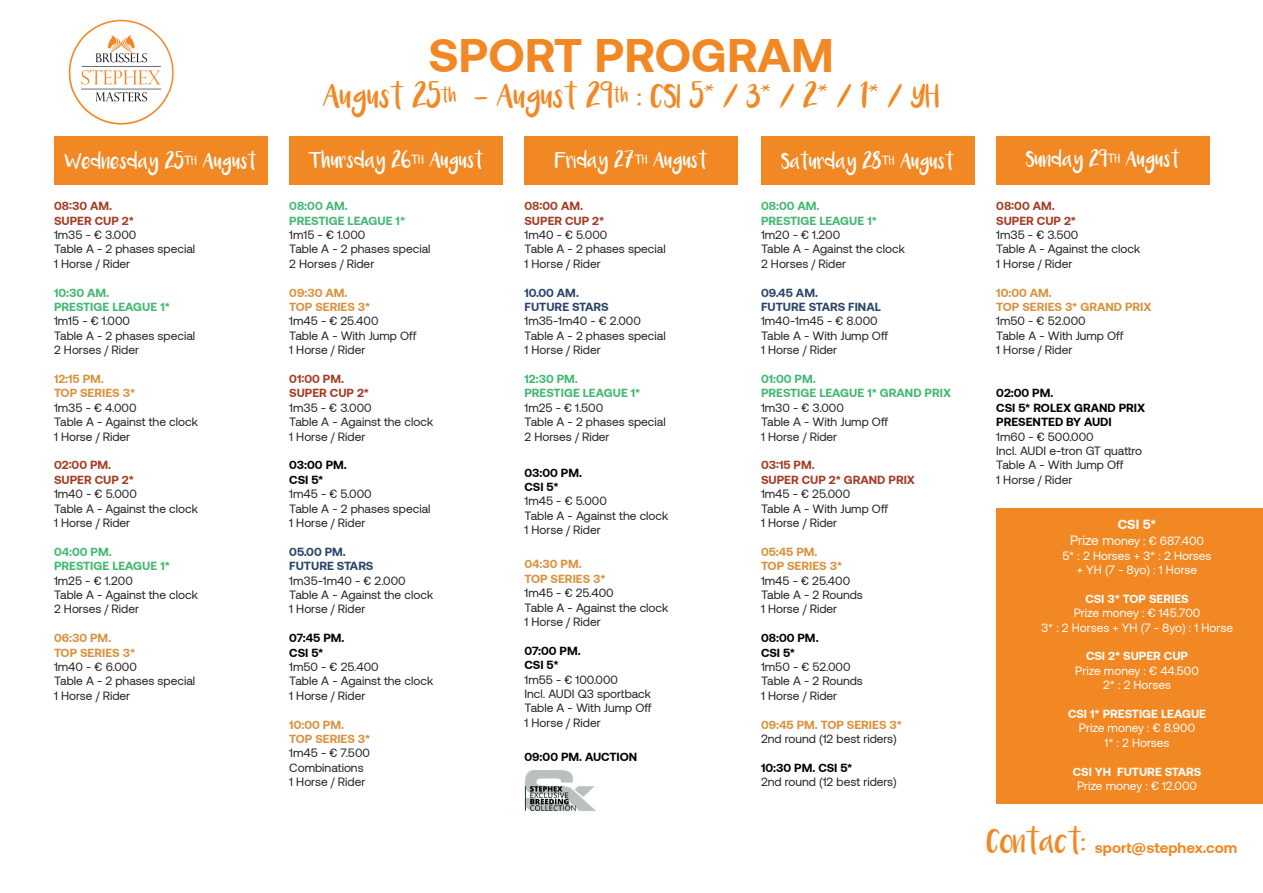
<style>
.page{position:relative;width:1263px;height:893px;background:#fff}
.page>*{position:absolute;margin:0;border:0;box-sizing:border-box;transform-origin:0 0}
.t1{font:700 48px "Aeonik";color:#f28824}
.t2{font:18px "Luna";color:#f28824}
.t3{font:700 15px "Aeonik";color:#f28824}
.t4{font:700 13.5px "Aeonik";color:#fff}
.t5{font:12px/14.4px "Aeonik";color:#231f20}
.t6{font:12px/14.4px "Aeonik";color:#fff;text-align:center}
.t7{font:700 12px/14.4px "Aeonik";color:#da913c}
.t8{font:700 12px/14.4px "Aeonik";color:#41b870}
.t9{font:700 12px/14.4px "Aeonik";color:#000001}
.t10{font:700 12px/14.4px "Aeonik";color:#a43b22}
.t11{font:12px "Luna";color:#fff}
.t12{font:700 12px/14.4px "Aeonik";color:#2a446b}
.t13{font:700 12px "Aeonik";color:#fff}
.s1{font-size:13.5px}
.s2{font-family:"Luna";font-weight:400;font-size:18px}
</style>
<div class="page">
<div style="left:54px;top:136px;width:214px;height:49px;background:#f28823"></div>
<div style="left:289px;top:136px;width:214px;height:49px;background:#f28823"></div>
<div style="left:996px;top:136px;width:214px;height:49px;background:#f28823"></div>
<div style="left:761px;top:136px;width:214px;height:49px;background:#f28823"></div>
<div style="left:524px;top:136px;width:214px;height:49px;background:#f28823"></div>
<div style="left:996px;top:508px;width:267px;height:296px;background:#f28823"></div>
<img style="left:524px;top:770px;width:72px;height:41px">
<img style="left:68px;top:19px;width:106px;height:106px">
<p class="t11" style="left:65px;top:158px;width:193px">Wednesday 25<sup>TH</sup> August</p>
<p class="t10" style="left:54px;top:199px;width:81px">08:30 AM.<br>SUPER CUP 2*</p>
<p class="t5" style="left:54px;top:228px;width:143px">1m35 - € 3.000<br>Table A - 2 phases special<br>1 Horse / Rider</p>
<p class="t8" style="left:54px;top:285px;width:117px">10:30 AM.<br>PRESTIGE LEAGUE 1*</p>
<p class="t5" style="left:54px;top:314px;width:143px">1m15 - € 1.000<br>Table A - 2 phases special<br>2 Horses / Rider</p>
<p class="t7" style="left:54px;top:371px;width:83px">12:15 PM.<br>TOP SERIES 3*</p>
<p class="t5" style="left:54px;top:400px;width:145px">1m35 - € 4.000<br>Table A - Against the clock<br>1 Horse / Rider</p>
<p class="t10" style="left:54px;top:458px;width:81px">02:00 PM.<br>SUPER CUP 2*</p>
<p class="t5" style="left:54px;top:487px;width:145px">1m40 - € 5.000<br>Table A - Against the clock<br>1 Horse / Rider</p>
<p class="t8" style="left:54px;top:544px;width:117px">04:00 PM.<br>PRESTIGE LEAGUE 1*</p>
<p class="t5" style="left:54px;top:573px;width:145px">1m25 - € 1.200<br>Table A - Against the clock<br>2 Horses / Rider</p>
<p class="t7" style="left:54px;top:631px;width:83px">06:30 PM.<br>TOP SERIES 3*</p>
<p class="t5" style="left:54px;top:660px;width:143px">1m40 - € 6.000<br>Table A - 2 phases special<br>1 Horse / Rider</p>
<h1 class="t1" style="left:429px;top:28px;width:407px">SPORT PROGRAM</h1>
<h2 class="t2" style="left:323px;top:91px;width:618px">August 25<sup>th</sup> - August 29<sup>th</sup> : CSI 5* / 3* / 2* / 1* / YH</h2>
<p class="t11" style="left:308px;top:157px;width:177px">Thursday 26<sup>TH</sup> August</p>
<p class="t8" style="left:289px;top:199px;width:117px">08:00 AM.<br>PRESTIGE LEAGUE 1*</p>
<p class="t5" style="left:289px;top:228px;width:143px">1m15 - € 1.000<br>Table A - 2 phases special<br>2 Horses / Rider</p>
<p class="t7" style="left:289px;top:285px;width:83px">09:30 AM.<br>TOP SERIES 3*</p>
<p class="t5" style="left:289px;top:314px;width:129px">1m45 - € 25.400<br>Table A - With Jump Off<br>1 Horse / Rider</p>
<p class="t10" style="left:289px;top:371px;width:81px">01:00 PM.<br>SUPER CUP 2*</p>
<p class="t5" style="left:289px;top:400px;width:145px">1m35 - € 3.000<br>Table A - Against the clock<br>1 Horse / Rider</p>
<p class="t9" style="left:289px;top:458px;width:59px">03:00 PM.<br>CSI 5*</p>
<p class="t5" style="left:289px;top:487px;width:143px">1m45 - € 5.000<br>Table A - 2 phases special<br>1 Horse / Rider</p>
<p class="t12" style="left:289px;top:544px;width:86px">05.00 PM.<br>FUTURE STARS</p>
<p class="t5" style="left:289px;top:573px;width:145px">1m35-1m40 - € 2.000<br>Table A - Against the clock<br>1 Horse / Rider</p>
<p class="t9" style="left:289px;top:631px;width:57px">07:45 PM.<br>CSI 5*</p>
<p class="t5" style="left:289px;top:660px;width:145px">1m50 - € 25.400<br>Table A - Against the clock<br>1 Horse / Rider</p>
<p class="t7" style="left:289px;top:717px;width:83px">10:00 PM.<br>TOP SERIES 3*</p>
<p class="t5" style="left:289px;top:746px;width:82px">1m45 - € 7.500<br>Combinations<br>1 Horse / Rider</p>
<p class="t11" style="left:555px;top:157px;width:154px">Friday 27<sup>TH</sup> August</p>
<p class="t10" style="left:524px;top:199px;width:81px">08:00 AM.<br>SUPER CUP 2*</p>
<p class="t5" style="left:524px;top:228px;width:143px">1m40 - € 5.000<br>Table A - 2 phases special<br>1 Horse / Rider</p>
<p class="t12" style="left:524px;top:285px;width:86px">10.00 AM.<br>FUTURE STARS</p>
<p class="t5" style="left:524px;top:314px;width:143px">1m35-1m40 - € 2.000<br>Table A - 2 phases special<br>1 Horse / Rider</p>
<p class="t8" style="left:524px;top:371px;width:117px">12:30 PM.<br>PRESTIGE LEAGUE 1*</p>
<p class="t5" style="left:524px;top:400px;width:143px">1m25 - € 1.500<br>Table A - 2 phases special<br>2 Horses / Rider</p>
<p class="t9" style="left:524px;top:465px;width:59px">03:00 PM.<br>CSI 5*</p>
<p class="t5" style="left:524px;top:494px;width:145px">1m45 - € 5.000<br>Table A - Against the clock<br>1 Horse / Rider</p>
<p class="t7" style="left:524px;top:557px;width:83px">04:30 PM.<br>TOP SERIES 3*</p>
<p class="t5" style="left:524px;top:586px;width:145px">1m45 - € 25.400<br>Table A - Against the clock<br>1 Horse / Rider</p>
<p class="t9" style="left:524px;top:643px;width:58px">07:00 PM.<br>CSI 5*</p>
<p class="t5" style="left:524px;top:672px;width:129px">1m55 - € 100.000<br>Incl. AUDI Q3 sportback<br>Table A - With Jump Off<br>1 Horse / Rider</p>
<p class="t9" style="left:524px;top:749px;width:114px">09:00 PM. AUCTION</p>
<p class="t11" style="left:781px;top:157px;width:174px">Saturday 28<sup>TH</sup> August</p>
<p class="t8" style="left:761px;top:199px;width:117px">08:00 AM.<br>PRESTIGE LEAGUE 1*</p>
<p class="t5" style="left:761px;top:228px;width:145px">1m20 - € 1.200<br>Table A - Against the clock<br>2 Horses / Rider</p>
<p class="t12" style="left:761px;top:285px;width:121px">09.45 AM.<br>FUTURE STARS FINAL</p>
<p class="t5" style="left:761px;top:314px;width:129px">1m40-1m45 - € 8.000<br>Table A - With Jump Off<br>1 Horse / Rider</p>
<p class="t8" style="left:761px;top:371px;width:192px">01:00 PM.<br>PRESTIGE LEAGUE 1* GRAND PRIX</p>
<p class="t5" style="left:761px;top:400px;width:129px">1m30 - € 3.000<br>Table A - With Jump Off<br>1 Horse / Rider</p>
<p class="t10" style="left:761px;top:458px;width:156px">03:15 PM.<br>SUPER CUP 2* GRAND PRIX</p>
<p class="t5" style="left:761px;top:487px;width:129px">1m45 - € 25.000<br>Table A - With Jump Off<br>1 Horse / Rider</p>
<p class="t7" style="left:761px;top:544px;width:83px">05:45 PM.<br>TOP SERIES 3*</p>
<p class="t5" style="left:761px;top:573px;width:103px">1m45 - € 25.400<br>Table A - 2 Rounds<br>1 Horse / Rider</p>
<p class="t9" style="left:761px;top:631px;width:59px">08:00 PM.<br>CSI 5*</p>
<p class="t5" style="left:761px;top:660px;width:103px">1m50 - € 52.000<br>Table A - 2 Rounds<br>1 Horse / Rider</p>
<p class="t7" style="left:761px;top:717px;width:143px">09:45 PM. TOP SERIES 3*</p>
<p class="t5" style="left:761px;top:732px;width:137px">2nd round (12 best riders)</p>
<p class="t9" style="left:761px;top:760px;width:93px">10:30 PM. CSI 5*</p>
<p class="t5" style="left:761px;top:775px;width:137px">2nd round (12 best riders)</p>
<p class="t11" style="left:1026px;top:156px;width:155px">Sunday 29<sup>TH</sup> August</p>
<p class="t10" style="left:996px;top:199px;width:81px">08:00 AM.<br>SUPER CUP 2*</p>
<p class="t5" style="left:996px;top:228px;width:145px">1m35 - € 3.500<br>Table A - Against the clock<br>1 Horse / Rider</p>
<p class="t7" style="left:996px;top:285px;width:157px">10:00 AM.<br>TOP SERIES 3* GRAND PRIX</p>
<p class="t5" style="left:996px;top:314px;width:129px">1m50 - € 52.000<br>Table A - With Jump Off<br>1 Horse / Rider</p>
<p class="t9" style="left:996px;top:386px;width:151px">02:00 PM.<br>CSI 5* ROLEX GRAND PRIX<br>PRESENTED BY AUDI</p>
<p class="t5" style="left:996px;top:429px;width:148px">1m60 - € 500.000<br>Incl. AUDI e-tron GT quattro<br>Table A - With Jump Off<br>1 Horse / Rider</p>
<p class="t4" style="left:1118px;top:516px;width:40px">CSI 5*</p>
<p class="t6" style="left:1062px;top:534px;width:150px"><span class="s1">Prize m</span>oney : € 687.400<br>5* : 2 Horses + 3* : 2 Horses + YH (7 - 8yo) : 1 Horse</p>
<p class="t13" style="left:1085px;top:592px;width:105px">CSI 3* TOP SERIES</p>
<p class="t6" style="left:1041px;top:606px;width:194px">Prize money : € 145.700<br>3* : 2 Horses + YH (7 - 8yo) : 1 Horse</p>
<p class="t13" style="left:1086px;top:649px;width:104px">CSI 2* SUPER CUP</p>
<p class="t6" style="left:1075px;top:663px;width:125px">Prize money : € 44.500<br>2* : 2 Horses</p>
<p class="t13" style="left:1068px;top:707px;width:140px">CSI 1* PRESTIGE LEAGUE</p>
<p class="t6" style="left:1079px;top:721px;width:118px">Prize money : € 8.900<br>1* : 2 Horses</p>
<p class="t13" style="left:1073px;top:764px;width:130px">CSI YH FUTURE STARS</p>
<p class="t6" style="left:1077px;top:779px;width:122px">Prize money : € 12.000</p>
<p class="t3" style="left:987px;top:839px;width:252px"><span class="s2">Contact:</span> sport@stephex.com</p>
</div>
